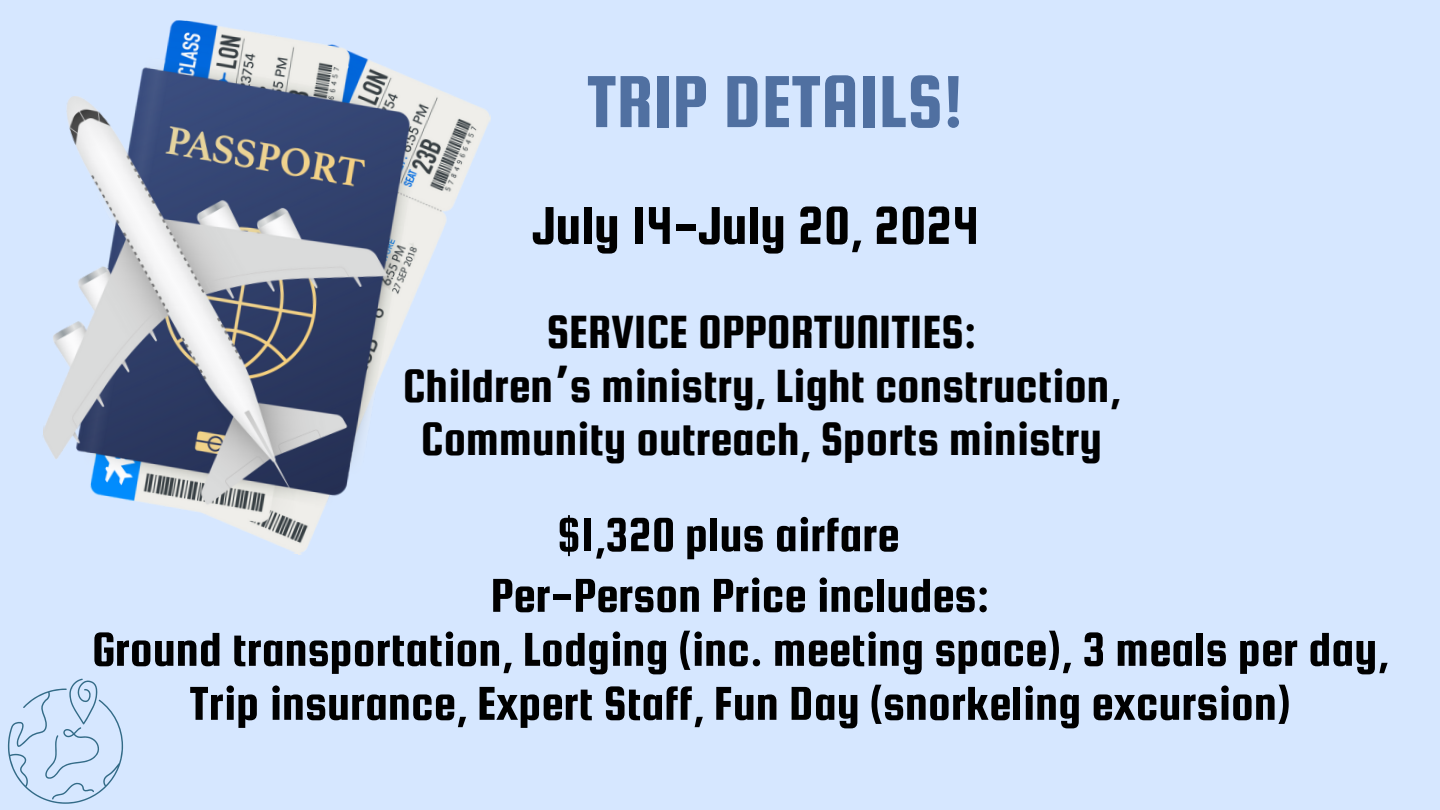
<style>
.page{position:relative;width:1440px;height:810px;background:#d6e7ff}
.page>*{position:absolute;margin:0;border:0;box-sizing:border-box;transform-origin:0 0}
.t1{font:78.9px "Squada One";color:#5070a1}
.t2{font:57px "Squada One";color:#000}
.t3{font:50.9px/54px "Squada One";color:#000;text-align:center}
.t4{font:49.9px/53.2px "Squada One";color:#000;text-align:center}
.s1{font-family:"Noto Sans Gurmukhi";font-weight:700}
</style>
<div class="page">
<svg style="left:8px;top:679px;width:115px;height:125px"></svg>
<img style="left:43px;top:20px;width:448px;height:535px">
<p class="t1" style="left:587px;top:59px;width:378px">TRIP DETAILS!</p>
<p class="t2" style="left:532px;top:195px;width:448px">July 14-July 20, 2024</p>
<p class="t4" style="left:546px;top:305px;width:432px">SERVICE OPPORTUNITIES:</p>
<p class="t4" style="left:403px;top:358px;width:719px">Children<span class="s1">’</span>s ministry, Light construction,<br>Community outreach, Sports ministry</p>
<p class="t3" style="left:557px;top:507px;width:344px">$1,320 plus airfare</p>
<p class="t3" style="left:491px;top:568px;width:500px">Per-Person Price includes:</p>
<p class="t3" style="left:92px;top:622px;width:1298px">Ground transportation, Lodging (inc. meeting space), 3 meals per day,<br>Trip insurance, Expert Staff, Fun Day (snorkeling excursion)</p>
</div>
